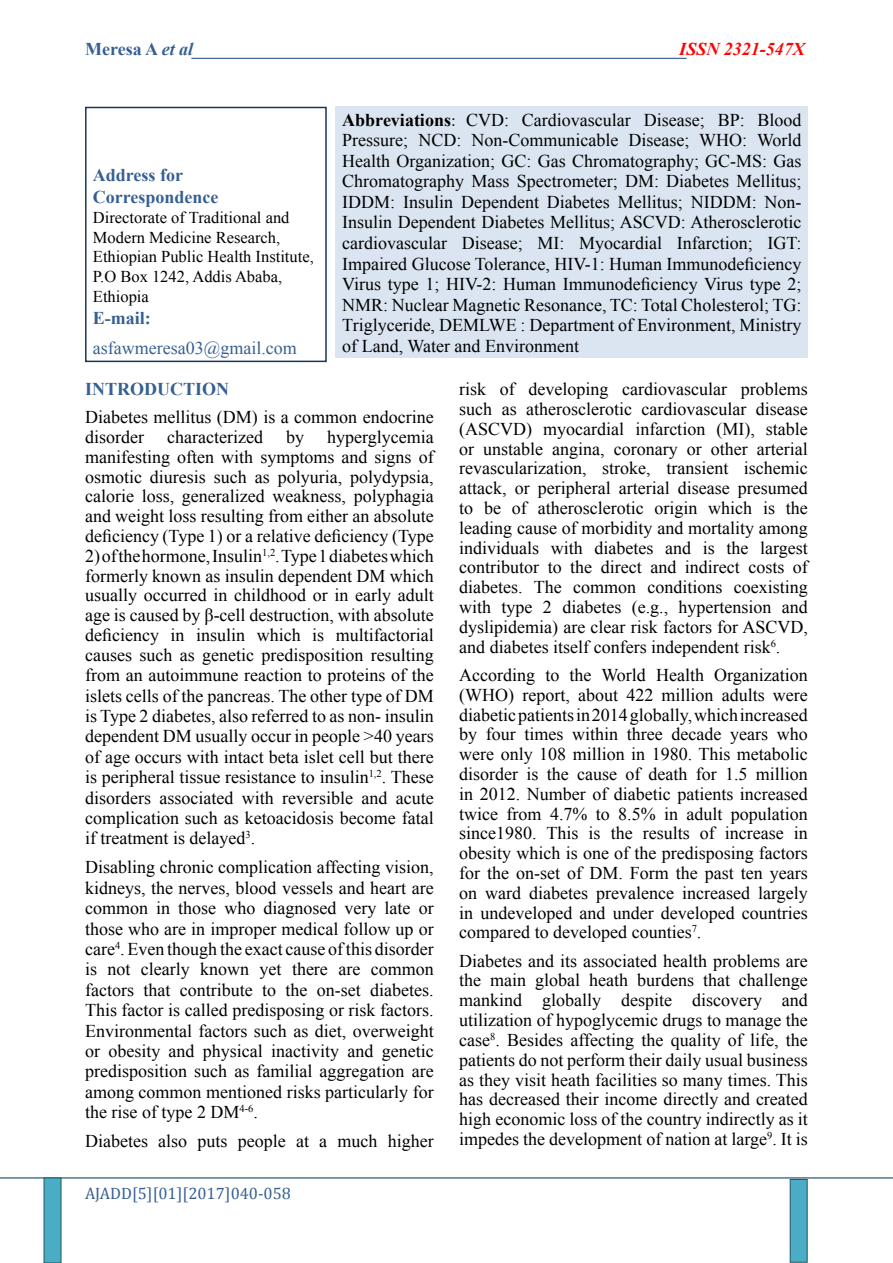
<style>
.page{position:relative;width:893px;height:1263px;background:#fff}
.page>*{position:absolute;margin:0;border:0;box-sizing:border-box;transform-origin:0 0}
.t1{font:18px/19.8px "Times New Roman";color:#000;text-align:justify}
.t2{font:italic 700 18px "Times New Roman";color:#365f92}
.t3{font:700 18px/21.6px "Times New Roman";color:#365f92}
.t4{font:18px "Times New Roman";color:#365f92}
.t5{font:16.5px/19.8px "Times New Roman";color:#000}
.t6{font:16.5px "Cambria";color:#365f92}
.s1{font-style:normal}
.s2{color:#f00}
.s3{font-weight:700}
.s4{font-family:"Calibri";font-size:16.5px}
</style>
<div class="page">
<hr style="left:0;top:1177px;width:893px;height:1px;background:#205867">
<div style="left:44px;top:1177px;width:17px;height:86px;background:#4aacc5;border:1px solid #205964"></div>
<div style="left:790px;top:1179px;width:17px;height:83px;background:#4aacc5;border:1px solid #205964"></div>
<div style="left:336px;top:107px;width:472px;height:251px;background:#dbe5f1"></div>
<div style="left:85px;top:107px;width:242px;height:255px;border:2px solid #18365d"></div>
<p class="t2" style="left:85px;top:36px;width:721px"><span class="s1">Meresa A</span> et al_______________________________________________________<span class="s2">ISSN 2321-547X</span></p>
<p class="t3" style="left:93px;top:164px;width:127px">Address for<br>Correspondence</p>
<p class="t5" style="left:93px;top:207px;width:222px">Directorate of Traditional and<br>Modern Medicine Research,<br>Ethiopian Public Health Institute,<br>P.O Box 1242, Addis Ababa,<br>Ethiopia</p>
<p class="t3" style="left:93px;top:306px;width:59px">E-mail:</p>
<p class="t4" style="left:93px;top:336px;width:206px">asfawmeresa03@gmail.com</p>
<p class="t1" style="left:342px;top:109px;width:461px;line-height:20.5px"><span class="s3">Abbreviations</span><span class="s4">:</span> CVD: Cardiovascular Disease; BP: Blood Pressure; NCD: Non-Communicable Disease; WHO: World Health Organization; GC: Gas Chromatography; GC-MS: Gas Chromatography Mass Spectrometer; DM: Diabetes Mellitus; IDDM: Insulin Dependent Diabetes Mellitus; NIDDM: Non-Insulin Dependent Diabetes Mellitus; ASCVD: Atherosclerotic cardiovascular Disease; MI: Myocardial Infarction; IGT:<br>Impaired Glucose Tolerance, HIV-1: Human Immunodeficiency Virus type 1; HIV-2: Human Immunodeficiency Virus type 2; NMR: Nuclear Magnetic Resonance, TC: Total Cholesterol; TG:<br>Triglyceride, DEMLWE : Department of Environment, Ministry of Land, Water and Environment</p>
<p class="t3" style="left:85px;top:378px;width:145px">INTRODUCTION</p>
<p class="t1" style="left:85px;top:407px;width:350px">Diabetes mellitus (DM) is a common endocrine disorder</p>
<p class="t1" style="left:85px;top:427px;width:350px;text-indent:242px">hyperglycemia manifesting often with symptoms and signs of osmotic diuresis such as polyuria, polydypsia, calorie loss, generalized weakness, polyphagia and weight loss resulting from either an absolute deficiency (Type 1) or a relative deficiency (Type</p>
<p class="t1" style="left:85px;top:545px;width:350px;line-height:20.2px">2) of the hormone, Insulin<sup>1,2</sup>. Type 1 diabetes which formerly known as insulin dependent DM which usually occurred in childhood or in early adult age is caused by β-cell destruction, with absolute deficiency in insulin which is multifactorial causes such as genetic predisposition resulting from an autoimmune reaction to proteins of the islets cells of the pancreas. The other type of DM is Type 2 diabetes, also referred to as non- insulin dependent DM usually occur in people &gt;40 years of age occurs with intact beta islet cell but there is peripheral tissue resistance to insulin<sup>1,2</sup>. These disorders associated with reversible and acute complication such as ketoacidosis become fatal if treatment is delayed<sup>3</sup>.</p>
<p class="t1" style="left:85px;top:857px;width:350px;line-height:20.4px">Disabling chronic complication affecting vision, kidneys, the nerves, blood vessels and heart are common in those who diagnosed very late or those who are in improper medical follow up or care<sup>4</sup>. Even though the exact cause of this disorder is not clearly known yet there are common factors that contribute to the on-set diabetes.<br>This factor is called predisposing or risk factors.<br>Environmental factors such as diet, overweight or obesity and physical inactivity and genetic predisposition such as familial aggregation are among common mentioned risks particularly for the rise of type 2 DM<sup>4-6</sup>.</p>
<p class="t1" style="left:85px;top:1131px;width:350px">Diabetes also puts people at a much higher</p>
<p class="t1" style="left:167px;top:427px;width:97px">characterized</p>
<p class="t1" style="left:286px;top:427px;width:19px">by</p>
<p class="t6" style="left:85px;top:1184px;width:207px">AJADD[5][01][2017]040-058</p>
<p class="t1" style="left:459px;top:379px;width:350px">risk of developing cardiovascular problems such as atherosclerotic cardiovascular disease (ASCVD) myocardial infarction (MI), stable or unstable angina, coronary or other arterial revascularization, stroke, transient ischemic attack, or peripheral arterial disease presumed to be of atherosclerotic origin which is the leading cause of morbidity and mortality among individuals with diabetes and is the largest contributor to the direct and indirect costs of diabetes. The common conditions coexisting with type 2 diabetes (e.g., hypertension and dyslipidemia) are clear risk factors for ASCVD, and diabetes itself confers independent risk<sup>6</sup>.</p>
<p class="t1" style="left:459px;top:665px;width:350px">According to the World Health Organization (WHO) report, about 422 million adults were diabetic patients in 2014 globally, which increased by four times within three decade years who were only 108 million in 1980. This metabolic disorder is the cause of death for 1.5 million in 2012. Number of diabetic patients increased twice from 4.7% to 8.5% in adult population since1980. This is the results of increase in obesity which is one of the predisposing factors for the on-set of DM. Form the past ten years on ward diabetes prevalence increased largely in undeveloped and under developed countries compared to developed counties<sup>7</sup>.</p>
<p class="t1" style="left:459px;top:950px;width:350px">Diabetes and its associated health problems are the main global heath burdens that challenge mankind globally despite discovery and utilization of hypoglycemic drugs to manage the case<sup>8</sup>. Besides affecting the quality of life, the patients do not perform their daily usual business as they visit heath facilities so many times. This has decreased their income directly and created high economic loss of the country indirectly as it impedes the development of nation at large<sup>9</sup>. It is</p>
</div>
